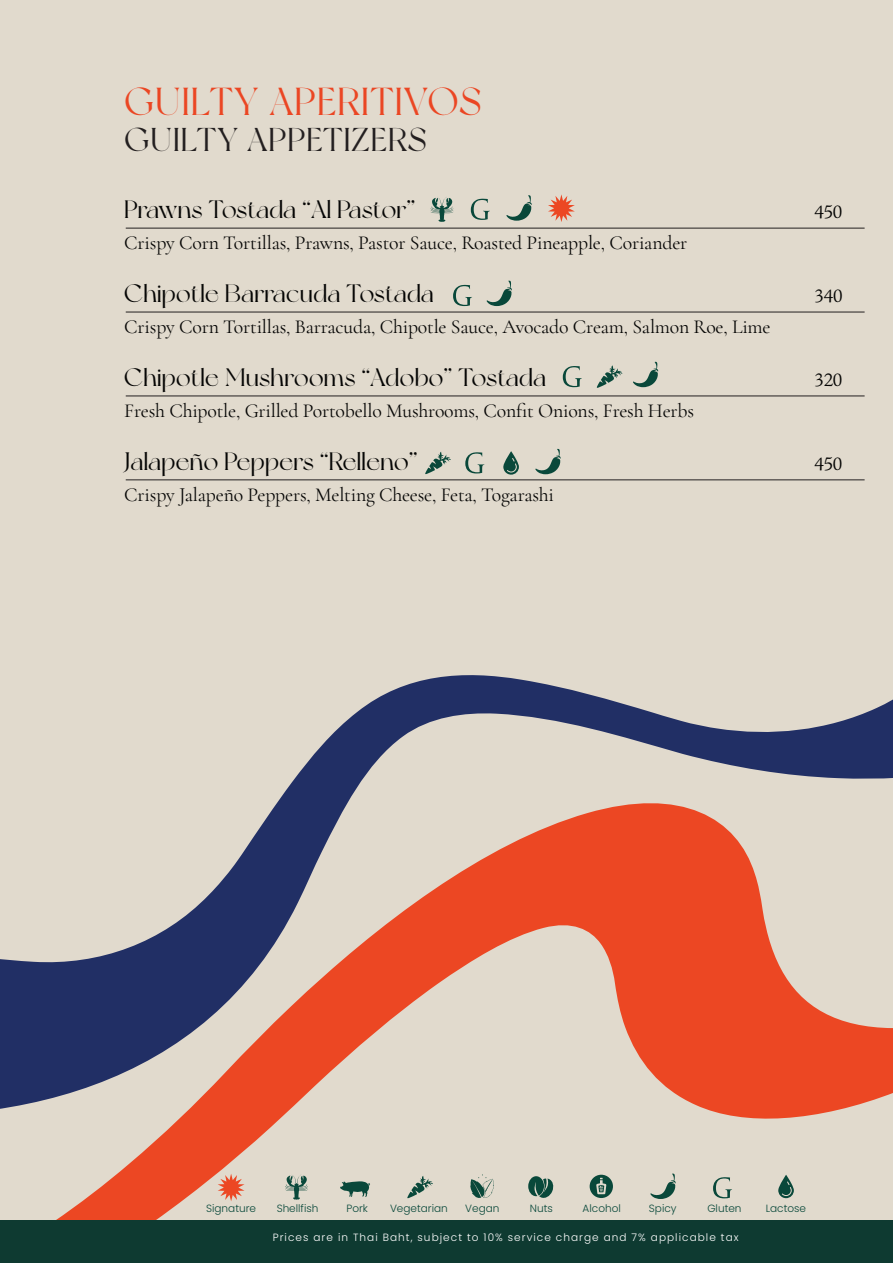
<style>
.page{position:relative;width:893px;height:1263px;background:#fff}
.page>*{position:absolute;margin:0;border:0;box-sizing:border-box;transform-origin:0 0}
.t1{font:39px "New York";letter-spacing:.025em;color:#eb4623}
.t2{font:33px "New York";letter-spacing:.025em;color:#231f20}
.t3{font:25.2px "New York";color:#050504}
.t4{font:19.8px "Cormorant Garamond";letter-spacing:-.01em;color:#050504}
.t5{font:300 19.8px "Adobe Jenson Pro";letter-spacing:-.01em;color:#050504}
.t6{font:300 10.5px "Poppins";color:#09483a}
.t7{font:300 10.5px "Poppins";letter-spacing:.1em;color:#fff}
</style>
<div class="page">
<div style="left:0;top:0;width:893px;height:1259px;background:#e1dacd"></div>
<div style="left:0;top:1220px;width:893px;height:43px;background:#0e3a31"></div>
<svg style="left:289px;top:675px;width:604px;height:111px"></svg>
<svg style="left:0;top:786px;width:893px;height:433px"></svg>
<hr style="left:126px;top:228px;width:739px;height:1px;background:#231f20">
<hr style="left:126px;top:312px;width:739px;height:1px;background:#231f20">
<hr style="left:126px;top:396px;width:739px;height:1px;background:#231f20">
<hr style="left:126px;top:480px;width:739px;height:1px;background:#231f20">
<svg style="left:596px;top:365px;width:26px;height:23px"></svg>
<svg style="left:471px;top:199px;width:19px;height:21px"></svg>
<svg style="left:430px;top:197px;width:24px;height:25px"></svg>
<svg style="left:453px;top:285px;width:19px;height:21px"></svg>
<svg style="left:563px;top:366px;width:19px;height:21px"></svg>
<svg style="left:465px;top:452px;width:19px;height:21px"></svg>
<svg style="left:503px;top:451px;width:16px;height:24px"></svg>
<svg style="left:425px;top:452px;width:26px;height:22px"></svg>
<svg style="left:506px;top:195px;width:26px;height:26px"></svg>
<svg style="left:487px;top:280px;width:25px;height:26px"></svg>
<svg style="left:633px;top:361px;width:26px;height:26px"></svg>
<svg style="left:535px;top:449px;width:26px;height:25px"></svg>
<svg style="left:548px;top:194px;width:27px;height:28px"></svg>
<svg style="left:407px;top:1176px;width:26px;height:22px"></svg>
<svg style="left:470px;top:1174px;width:24px;height:26px"></svg>
<svg style="left:528px;top:1176px;width:26px;height:23px"></svg>
<svg style="left:285px;top:1174px;width:23px;height:25px"></svg>
<svg style="left:340px;top:1181px;width:30px;height:16px"></svg>
<svg style="left:590px;top:1175px;width:23px;height:23px"></svg>
<svg style="left:650px;top:1173px;width:26px;height:26px"></svg>
<svg style="left:713px;top:1177px;width:19px;height:21px"></svg>
<svg style="left:778px;top:1175px;width:16px;height:23px"></svg>
<svg style="left:218px;top:1173px;width:27px;height:28px"></svg>
<h1 class="t1" style="left:125px;top:78px;width:358px">GUILTY APERITIVOS</h1>
<h2 class="t2" style="left:125px;top:120px;width:304px">GUILTY APPETIZERS</h2>
<p class="t3" style="left:124px;top:194px;width:293px">Prawns Tostada “Al Pastor”</p>
<p class="t5" style="left:814px;top:200px;width:30px">450</p>
<p class="t4" style="left:124px;top:231px;width:565px">Crispy Corn Tortillas, Prawns, Pastor Sauce, Roasted Pineapple, Coriander</p>
<p class="t3" style="left:124px;top:278px;width:311px">Chipotle Barracuda Tostada</p>
<p class="t5" style="left:814px;top:284px;width:30px">340</p>
<p class="t4" style="left:124px;top:315px;width:648px">Crispy Corn Tortillas, Barracuda, Chipotle Sauce, Avocado Cream, Salmon Roe, Lime</p>
<p class="t3" style="left:124px;top:362px;width:423px">Chipotle Mushrooms “Adobo” Tostada</p>
<p class="t5" style="left:814px;top:368px;width:30px">320</p>
<p class="t4" style="left:124px;top:399px;width:571px">Fresh Chipotle, Grilled Portobello Mushrooms, Confit Onions, Fresh Herbs</p>
<p class="t3" style="left:124px;top:446px;width:295px">Jalapeño Peppers “Relleno”</p>
<p class="t5" style="left:814px;top:452px;width:30px">450</p>
<p class="t4" style="left:124px;top:483px;width:431px">Crispy Jalapeño Peppers, Melting Cheese, Feta, Togarashi</p>
<p class="t6" style="left:206px;top:1202px;width:51px">Signature</p>
<p class="t6" style="left:277px;top:1202px;width:43px">Shellfish</p>
<p class="t6" style="left:346px;top:1202px;width:23px">Pork</p>
<p class="t6" style="left:390px;top:1202px;width:59px">Vegetarian</p>
<p class="t6" style="left:465px;top:1202px;width:36px">Vegan</p>
<p class="t6" style="left:530px;top:1202px;width:24px">Nuts</p>
<p class="t6" style="left:583px;top:1202px;width:40px">Alcohol</p>
<p class="t6" style="left:649px;top:1202px;width:29px">Spicy</p>
<p class="t6" style="left:707px;top:1202px;width:36px">Gluten</p>
<p class="t6" style="left:766px;top:1202px;width:42px">Lactose</p>
<p class="t7" style="left:273px;top:1231px;width:467px">Prices are in Thai Baht, subject to 10% service charge and 7% applicable tax</p>
</div>
